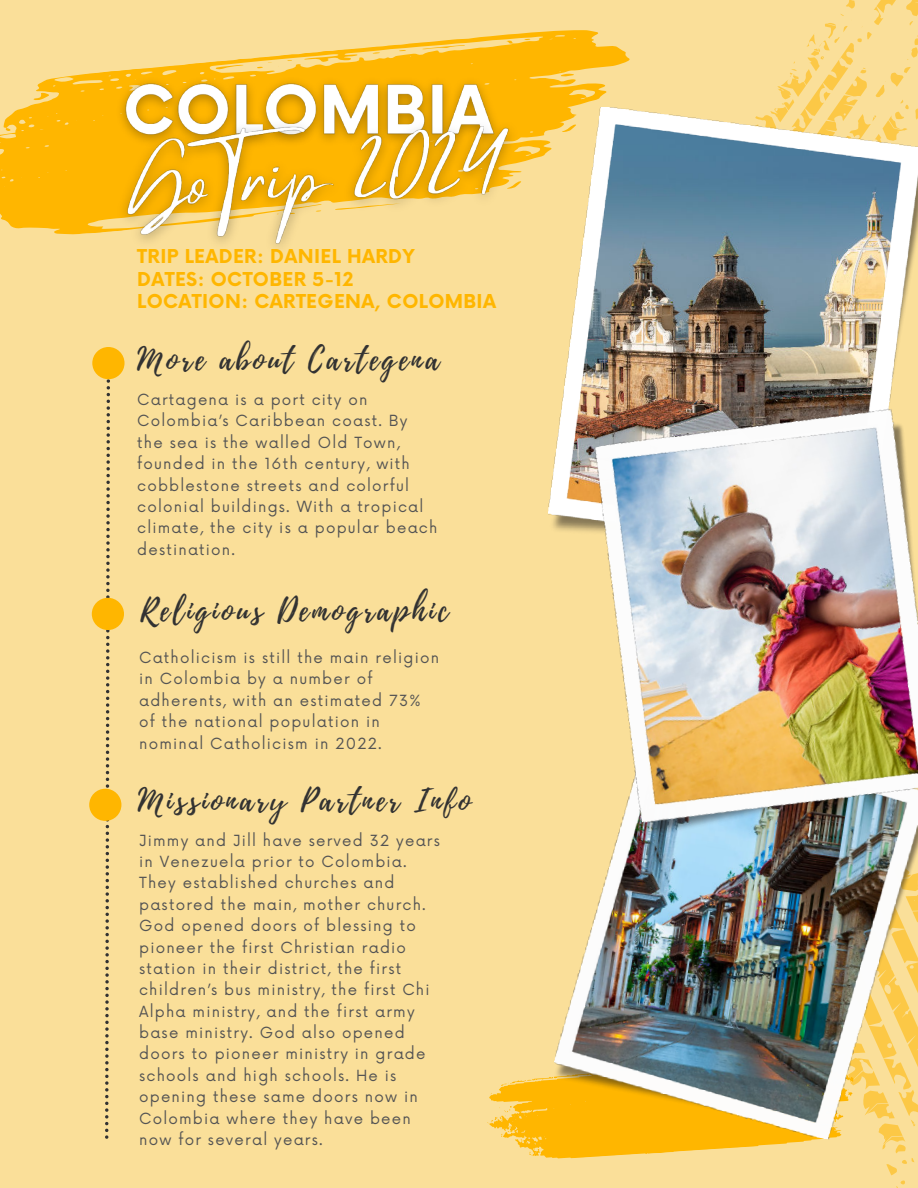
<style>
.page{position:relative;width:918px;height:1188px;background:#fadf99}
.page>*{position:absolute;margin:0;border:0;box-sizing:border-box;transform-origin:0 0}
.t1{font:31.05px "Playlist Script";letter-spacing:.1em;color:#323232}
.t2{font:700 18.6px/22.5px "Now";letter-spacing:.02em;color:#ffb600}
.t3{font:15px/21.3px "Now";letter-spacing:.08em;color:#545454}
</style>
<div class="page">
<svg style="left:105px;top:379px;width:5px;height:760px"></svg>
<svg style="left:37px;top:30px;width:589px;height:78px"></svg>
<svg style="left:560px;top:73px;width:14px;height:3px"></svg>
<svg style="left:215px;top:65px;width:29px;height:4px"></svg>
<svg style="left:422px;top:45px;width:43px;height:4px"></svg>
<svg style="left:506px;top:41px;width:8px;height:3px"></svg>
<svg style="left:373px;top:52px;width:7px;height:2px"></svg>
<svg style="left:257px;top:62px;width:15px;height:6px"></svg>
<svg style="left:0;top:87px;width:575px;height:148px;fill:#ffb600"></svg>
<svg style="left:626px;top:0;width:292px;height:108px"></svg>
<img style="left:549px;top:108px;width:369px;height:264px">
<svg style="left:487px;top:1077px;width:241px;height:81px"></svg>
<img style="left:549px;top:858px;width:369px;height:290px">
<img style="left:549px;top:372px;width:369px;height:486px">
<div style="left:92px;top:347px;width:33px;height:32px;background:#ffb600;border-radius:50%"></div>
<img style="left:110px;top:69px;width:403px;height:30px">
<img style="left:105px;top:99px;width:428px;height:148px">
<div style="left:92px;top:598px;width:32px;height:32px;background:#ffb600;border-radius:50%"></div>
<div style="left:89px;top:789px;width:32px;height:32px;background:#ffb600;border-radius:50%"></div>
<p class="t2" style="left:137px;top:245px;width:360px">TRIP LEADER: DANIEL HARDY<br>DATES: OCTOBER 5-12<br>LOCATION: CARTEGENA, COLOMBIA</p>
<h1 class="t1" style="left:137px;top:338px;width:303px">More about Cartegena</h1>
<p class="t3" style="left:137px;top:388px;width:302px">Cartagena is a port city on<br>Colombia’s Caribbean coast. By<br>the sea is the walled Old Town, founded in the 16th century, with cobblestone streets and colorful colonial buildings. With a tropical climate, the city is a popular beach destination.</p>
<h1 class="t1" style="left:140px;top:589px;width:309px">Religious Demographic</h1>
<p class="t3" style="left:139px;top:646px;width:302px">Catholicism is still the main religion in Colombia by a number of adherents, with an estimated 73% of the national population in nominal Catholicism in 2022.</p>
<h1 class="t1" style="left:138px;top:778px;width:335px">Missionary Partner Info</h1>
<p class="t3" style="left:139px;top:829px;width:302px">Jimmy and Jill have served 32 years in Venezuela prior to Colombia.<br>They established churches and pastored the main, mother church.<br>God opened doors of blessing to pioneer the first Christian radio station in their district, the first children’s bus ministry, the first Chi<br>Alpha ministry, and the first army base ministry. God also opened doors to pioneer ministry in grade schools and high schools. He is opening these same doors now in<br>Colombia where they have been now for several years.</p>
</div>
